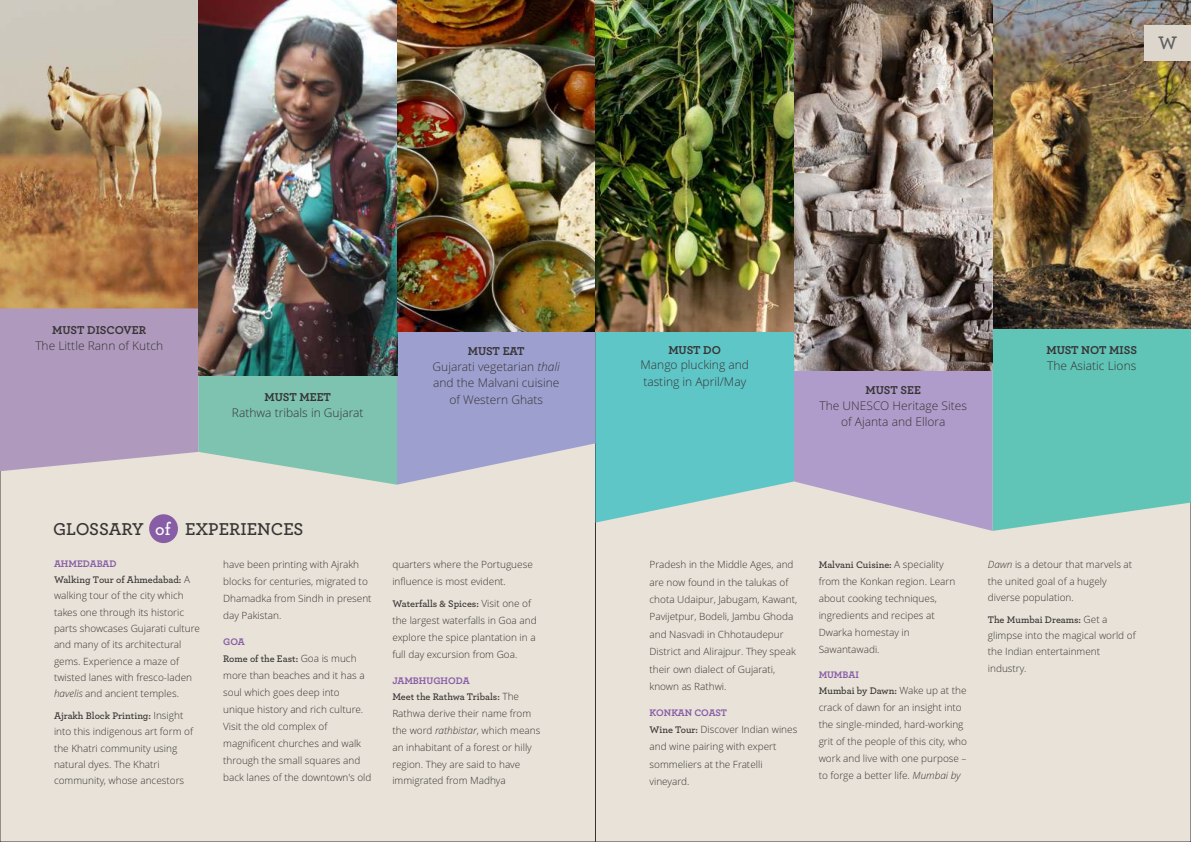
<style>
.page{position:relative;width:1191px;height:842px;background:#fff}
.page>*{position:absolute;margin:0;border:0;box-sizing:border-box;transform-origin:0 0}
.t1{font:600 19px "Archer";color:#606062}
.t2{font:600 18px "Archer";color:#373435}
.t3{font:300 12px/16.3px "Open Sans";color:#373435;text-align:center}
.t4{font:700 12px "Archer";letter-spacing:-.015em;color:#373435}
.t5{font:300 10px/16.9px "Open Sans";color:#373435}
.t6{font:600 10px/15.7px "Archer";color:#373435}
.t7{font:700 10px "Archer";letter-spacing:-.015em;color:#875da5}
.s1{font-style:italic}
.s2{color:#fefefe}
.s3{font-weight:700;color:#875da5}
.s4{font-family:"Open Sans";font-weight:300}
.s5{font-family:"Archer";font-weight:600}
</style>
<div class="page">
<div style="left:596px;top:523px;width:595px;height:319px;background:#e8e2d8"></div>
<div style="left:0;top:471px;width:596px;height:371px;background:#e8e2d8"></div>
<div style="left:149px;top:514px;width:29px;height:29px;background:#875da5;border-radius:50%"></div>
<div style="left:0;top:308px;width:198px;height:163px;background:#af9abe"></div>
<svg style="left:198px;top:375px;width:199px;height:110px;fill:#7dc3af"></svg>
<svg style="left:397px;top:331px;width:198px;height:154px;fill:#9da0cf"></svg>
<svg style="left:992px;top:329px;width:199px;height:202px;fill:#60c4b7"></svg>
<svg style="left:595px;top:331px;width:199px;height:192px;fill:#5fc6c8"></svg>
<svg style="left:794px;top:371px;width:198px;height:160px;fill:#b09cca"></svg>
<img style="left:0;top:0;width:198px;height:308px">
<img style="left:198px;top:0;width:199px;height:375px">
<img style="left:397px;top:0;width:397px;height:331px">
<img style="left:992px;top:0;width:199px;height:329px">
<img style="left:794px;top:0;width:198px;height:371px">
<div style="left:1144px;top:25px;width:47px;height:36px;background:#ddd6cd"></div>
<h1 class="t1" style="left:1158px;top:34px;width:21px">W</h1>
<p class="t4" style="left:52px;top:324px;width:95px">MUST DISCOVER</p>
<p class="t3" style="left:35px;top:338px;width:129px">The Little Rann of Kutch</p>
<p class="t4" style="left:265px;top:392px;width:68px">MUST MEET</p>
<p class="t3" style="left:232px;top:406px;width:133px">Rathwa tribals in Gujarat</p>
<p class="t4" style="left:468px;top:346px;width:58px">MUST EAT</p>
<p class="t3" style="left:432px;top:360px;width:129px">Gujarati vegetarian <span class="s1">thali </span>and the Malvani cuisine of Western Ghats</p>
<h2 class="t2" style="left:53px;top:521px;width:252px">GLOSSARY <span class="s2">of</span> EXPERIENCES</h2>
<p class="t6" style="left:54px;top:556px;width:137px"><span class="s3">AHMEDABAD<br></span>Walking Tour of Ahmedabad: <span class="s4">A</span></p>
<p class="t5" style="left:54px;top:588px;width:147px;line-height:16.3px">walking tour of the city which takes one through its historic parts showcases Gujarati culture and many of its architectural gems. Experience a maze of twisted lanes with fresco-laden <span class="s1">havelis</span> and ancient temples.</p>
<p class="t6" style="left:54px;top:708px;width:131px">Ajrakh Block Printing: <span class="s4">Insight</span></p>
<p class="t5" style="left:54px;top:725px;width:140px;line-height:16.3px">into this indigenous art form of the Khatri community using natural dyes. The Khatri community, whose ancestors</p>
<p class="t5" style="left:223px;top:557px;width:150px">have been printing with Ajrakh blocks for centuries, migrated to<br>Dhamadka from Sindh in present day Pakistan.</p>
<p class="t6" style="left:223px;top:634px;width:135px;line-height:16.4px"><span class="s3">GOA<br></span>Rome of the East: <span class="s4">Goa is much</span></p>
<p class="t5" style="left:223px;top:667px;width:150px">more than beaches and it has a soul which goes deep into unique history and rich culture.<br>Visit the old complex of magnificent churches and walk through the small squares and back lanes of the downtown's old</p>
<p class="t5" style="left:392px;top:557px;width:142px">quarters where the Portuguese influence is most evident.</p>
<p class="t6" style="left:392px;top:597px;width:140px">Waterfalls &amp; Spices: <span class="s4">Visit one of</span></p>
<p class="t5" style="left:392px;top:613px;width:146px;text-align:justify">the largest waterfalls in Goa and explore the spice plantation in a full day excursion from Goa.</p>
<p class="t6" style="left:392px;top:673px;width:128px;line-height:16.3px"><span class="s3">JAMBHUGHODA<br></span>Meet the Rathwa Tribals: <span class="s4">The</span></p>
<p class="t5" style="left:392px;top:706px;width:150px">Rathwa derive their name from the word <span class="s1">rathbistar</span>, which means an inhabitant of a forest or hilly region. They are said to have immigrated from Madhya</p>
<p class="t4" style="left:668px;top:344px;width:54px">MUST DO</p>
<p class="t3" style="left:640px;top:358px;width:110px;text-align:left">Mango plucking and tasting in April/May</p>
<p class="t4" style="left:865px;top:385px;width:57px">MUST SEE</p>
<p class="t3" style="left:819px;top:399px;width:149px">The UNESCO Heritage Sites of Ajanta and Ellora</p>
<p class="t4" style="left:1046px;top:345px;width:92px">MUST NOT MISS</p>
<p class="t3" style="left:1047px;top:359px;width:91px">The Asiatic Lions</p>
<p class="t5" style="left:649px;top:557px;width:149px;line-height:17.4px">Pradesh in the Middle Ages, and are now found in the talukas of chota Udaipur, Jabugam, Kawant,<br>Pavijetpur, Bodeli, Jambu Ghoda and Nasvadi in Chhotaudepur<br>District and Alirajpur. They speak their own dialect of Gujarati, known as Rathwi.</p>
<p class="t7" style="left:649px;top:708px;width:79px">KONKAN COAST</p>
<p class="t5" style="left:649px;top:721px;width:149px;line-height:17.4px"><span class="s5">Wine Tour:</span> Discover Indian wines and wine pairing with expert sommeliers at the Fratelli vineyard.</p>
<p class="t6" style="left:818px;top:557px;width:127px">Malvani Cuisine: <span class="s4">A speciality</span></p>
<p class="t5" style="left:818px;top:574px;width:138px">from the Konkan region. Learn about cooking techniques, ingredients and recipes at<br>Dwarka homestay in<br>Sawantawadi.</p>
<p class="t6" style="left:818px;top:667px;width:149px;line-height:16.2px"><span class="s3">MUMBAI<br></span>Mumbai by Dawn: <span class="s4">Wake up at the</span></p>
<p class="t5" style="left:818px;top:700px;width:150px">crack of dawn for an insight into the single-minded, hard-working grit of the people of this city, who work and live with one purpose – to forge a better life. <span class="s1">Mumbai by</span></p>
<p class="t5" style="left:987px;top:557px;width:146px;line-height:16.3px"><span class="s1">Dawn</span> is a detour that marvels at the united goal of a hugely diverse population.</p>
<p class="t6" style="left:987px;top:612px;width:121px">The Mumbai Dreams: <span class="s4">Get a</span></p>
<p class="t5" style="left:987px;top:628px;width:149px;line-height:16.3px">glimpse into the magical world of the Indian entertainment industry.</p>
</div>
